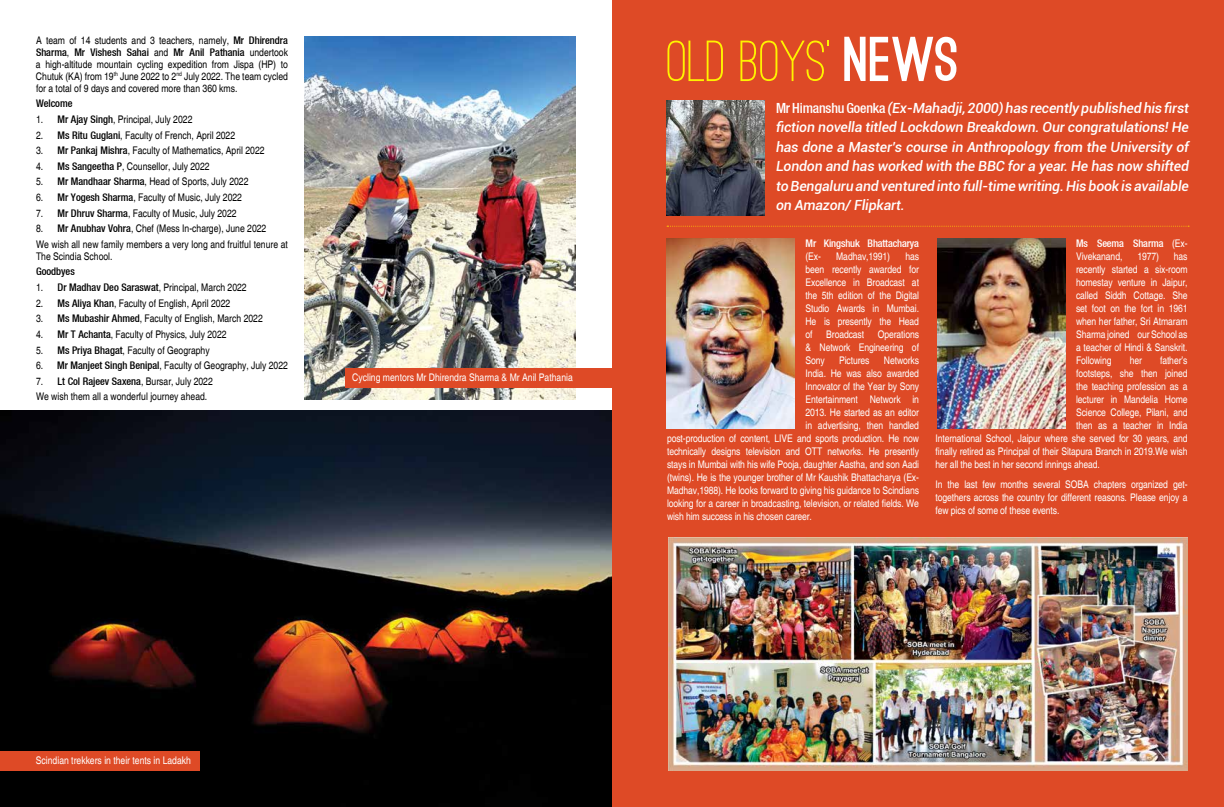
<style>
.page{position:relative;width:1224px;height:807px;background:#fff}
.page>*{position:absolute;margin:0;border:0;box-sizing:border-box;transform-origin:0 0}
.t1{font:500 60px "Ostrich Sans";color:#fff200}
.t2{font:italic 500 14px/19.5px "Roboto";letter-spacing:-.01em;color:#fff;text-align:justify}
.t3{font:condensed 10.5px/13px "Helvetica";letter-spacing:-.01em;color:#fff;text-align:justify}
.t4{font:condensed 10.5px/12px "Helvetica";color:#000}
.t5{font:10.5px "Heavenetica Cond 6 Med SH";color:#000}
.t6{font:10.5px "Heavenetica Cond 6 Med SH";letter-spacing:-.01em;color:#fff}
.s1{font-family:"Heavenetica Cond 6 Med SH";font-stretch:normal}
.s2{font-family:"Helvetica";font-stretch:condensed}
.s3{font-weight:900;color:#fff}
.s4{font-family:"Heavenetica Cond 6 Med SH";font-weight:400;font-style:normal}
</style>
<div class="page">
<img style="left:1px;top:410px;width:612px;height:396px">
<img style="left:304px;top:36px;width:272px;height:363px">
<div style="left:0;top:750px;width:200px;height:20px;background:#de4a26"></div>
<div style="left:345px;top:367px;width:268px;height:20px;background:#de4a26"></div>
<div style="left:613px;top:0;width:611px;height:806px;background:#de4a26"></div>
<svg style="left:667px;top:226px;width:522px;height:1px"></svg>
<img style="left:667px;top:100px;width:98px;height:116px">
<img style="left:667px;top:238px;width:128px;height:190px">
<img style="left:937px;top:238px;width:128px;height:190px">
<img style="left:669px;top:537px;width:519px;height:233px">
<p class="t4" style="left:36px;top:34px;width:253px">A team of 14 students and 3 teachers, namely, <span class="s1">Mr Dhirendra</span></p>
<p class="t5" style="left:36px;top:45px;width:253px">Sharma<span class="s2">,</span> Mr Vishesh Sahai <span class="s2">and</span> Mr Anil Pathania <span class="s2">undertook</span></p>
<p class="t4" style="left:36px;top:58px;width:253px;text-align:justify">a high-altitude mountain cycling expedition from Jispa (HP) to Chutuk (KA) from 19<sup>th</sup> June 2022 to 2<sup>nd</sup> July 2022. The team cycled for a total of 9 days and covered more than 360 kms.</p>
<p class="t5" style="left:36px;top:97px;width:38px">Welcome</p>
<p class="t4" style="left:36px;top:113px;width:158px">1. <span class="s1">Mr Ajay Singh</span>, Principal, July 2022</p>
<p class="t4" style="left:36px;top:129px;width:201px">2. <span class="s1">Ms Ritu Guglani</span>, Faculty of French, April 2022</p>
<p class="t4" style="left:36px;top:144px;width:230px">3. <span class="s1">Mr Pankaj Mishra</span>, Faculty of Mathematics, April 2022</p>
<p class="t4" style="left:36px;top:160px;width:175px">4. <span class="s1">Ms Sangeetha P</span>, Counsellor, July 2022</p>
<p class="t4" style="left:36px;top:176px;width:214px">5. <span class="s1">Mr Mandhaar Sharma</span>, Head of Sports, July 2022</p>
<p class="t4" style="left:36px;top:191px;width:208px">6. <span class="s1">Mr Yogesh Sharma</span>, Faculty of Music, July 2022</p>
<p class="t4" style="left:36px;top:207px;width:202px">7. <span class="s1">Mr Dhruv Sharma</span>, Faculty of Music, July 2022</p>
<p class="t4" style="left:36px;top:221px;width:253px;line-height:15.6px">8. <span class="s1">Mr Anubhav Vohra</span>, Chef (Mess In-charge), June 2022<br>We wish all new family members a very long and fruitful tenure at</p>
<p class="t4" style="left:36px;top:250px;width:78px">The Scindia School.</p>
<p class="t5" style="left:36px;top:265px;width:40px">Goodbyes</p>
<p class="t4" style="left:36px;top:281px;width:212px">1. <span class="s1">Dr Madhav Deo Saraswat</span>, Principal, March 2022</p>
<p class="t4" style="left:36px;top:297px;width:196px">2. <span class="s1">Ms Aliya Khan</span>, Faculty of English, April 2022</p>
<p class="t4" style="left:36px;top:312px;width:228px">3. <span class="s1">Ms Mubashir Ahmed</span>, Faculty of English, March 2022</p>
<p class="t4" style="left:36px;top:328px;width:192px">4. <span class="s1">Mr T Achanta</span>, Faculty of Physics, July 2022</p>
<p class="t4" style="left:36px;top:344px;width:175px">5. <span class="s1">Ms Priya Bhagat</span>, Faculty of Geography</p>
<p class="t4" style="left:36px;top:359px;width:253px">6. <span class="s1">Mr Manjeet Singh Benipal</span>, Faculty of Geography, July 2022</p>
<p class="t4" style="left:36px;top:373px;width:178px;line-height:15.6px">7. <span class="s1">Lt Col Rajeev Saxena</span>, Bursar, July 2022<br>We wish them all a wonderful journey ahead.</p>
<p class="t3" style="left:352px;top:371px;width:222px">Cycling mentors Mr Dhirendra Sharma &amp; Mr Anil Pathania</p>
<p class="t3" style="left:36px;top:754px;width:157px">Scindian trekkers in their tents in Ladakh</p>
<h1 class="t1" style="left:667px;top:25px;width:294px">Old Boys’ <span class="s3">NEWS</span></h1>
<p class="t2" style="left:776px;top:97px;width:414px"><span class="s4">Mr Himanshu Goenka</span> (Ex-Mahadji, 2000) has recently published his first fiction novella titled Lockdown Breakdown. Our congratulations! He has done a Master’s course in Anthropology from the University of London and has worked with the BBC for a year. He has now shifted to Bengaluru and ventured into full-time writing. His book is available on Amazon/ Flipkart.</p>
<p class="t6" style="left:1076px;top:236px;width:113px">Ms Seema Sharma <span class="s2">(Ex-</span></p>
<p class="t3" style="left:1076px;top:250px;width:48px">Vivekanand,</p>
<p class="t3" style="left:1137px;top:250px;width:23px">1977)</p>
<p class="t6" style="left:806px;top:236px;width:115px">Mr Kingshuk Bhattacharya</p>
<p class="t3" style="left:806px;top:250px;width:17px">(Ex-</p>
<p class="t3" style="left:836px;top:250px;width:55px">Madhav,1991)</p>
<p class="t3" style="left:1076px;top:250px;width:113px;text-indent:98px">has recently started a six-room homestay venture in Jaipur, called Siddh Cottage. She set foot on the fort in 1961 when her father, Sri Atmaram Sharma joined our School as a teacher of Hindi &amp; Sanskrit.<br>Following</p>
<p class="t3" style="left:806px;top:250px;width:115px;text-indent:100px">has been recently awarded for Excellence in Broadcast at the 5th edition of the Digital Studio Awards in Mumbai.<br>He is presently the Head of</p>
<p class="t3" style="left:806px;top:328px;width:115px;text-indent:72px">Operations &amp; Network Engineering of Sony</p>
<p class="t3" style="left:826px;top:328px;width:39px">Broadcast</p>
<p class="t3" style="left:1130px;top:354px;width:14px">her</p>
<p class="t3" style="left:1160px;top:354px;width:29px">father’s</p>
<p class="t3" style="left:1076px;top:367px;width:113px">footsteps, she then joined</p>
<p class="t3" style="left:1076px;top:380px;width:113px">the teaching profession as a</p>
<p class="t3" style="left:1076px;top:393px;width:113px">lecturer in Mandelia Home</p>
<p class="t3" style="left:1076px;top:406px;width:113px">Science College, Pilani, and</p>
<p class="t3" style="left:1076px;top:419px;width:113px">then as a teacher in India</p>
<p class="t3" style="left:936px;top:432px;width:253px">International School, Jaipur where she served for 30 years, and</p>
<p class="t3" style="left:936px;top:445px;width:253px">finally retired as Principal of their Sitapura Branch in 2019.We wish</p>
<p class="t3" style="left:936px;top:458px;width:166px">her all the best in her second innings ahead.</p>
<p class="t3" style="left:936px;top:478px;width:253px">In the last few months several SOBA chapters organized get&shy;togethers across the country for different reasons. Please enjoy a few pics of some of these events.</p>
<p class="t3" style="left:839px;top:354px;width:32px">Pictures</p>
<p class="t3" style="left:884px;top:354px;width:37px">Networks</p>
<p class="t3" style="left:806px;top:367px;width:115px">India. He was also awarded</p>
<p class="t3" style="left:806px;top:380px;width:115px">Innovator of the Year by Sony</p>
<p class="t3" style="left:806px;top:393px;width:115px">Entertainment Network in</p>
<p class="t3" style="left:806px;top:406px;width:115px">2013. He started as an editor</p>
<p class="t3" style="left:806px;top:419px;width:115px">in advertising, then handled</p>
<p class="t3" style="left:667px;top:432px;width:253px">post-production of content, LIVE and sports production. He now</p>
<p class="t3" style="left:667px;top:445px;width:253px">technically designs television and OTT networks. He presently</p>
<p class="t3" style="left:667px;top:458px;width:253px">stays in Mumbai with his wife Pooja, daughter Aastha, and son Aadi</p>
<p class="t3" style="left:667px;top:471px;width:253px">(twins). He is the younger brother of Mr Kaushik Bhattacharya (Ex-</p>
<p class="t3" style="left:667px;top:484px;width:253px">Madhav,1988). He looks forward to giving his guidance to Scindians</p>
<p class="t3" style="left:667px;top:497px;width:253px">looking for a career in broadcasting, television, or related fields. We</p>
<p class="t3" style="left:667px;top:510px;width:146px">wish him success in his chosen career.</p>
</div>
